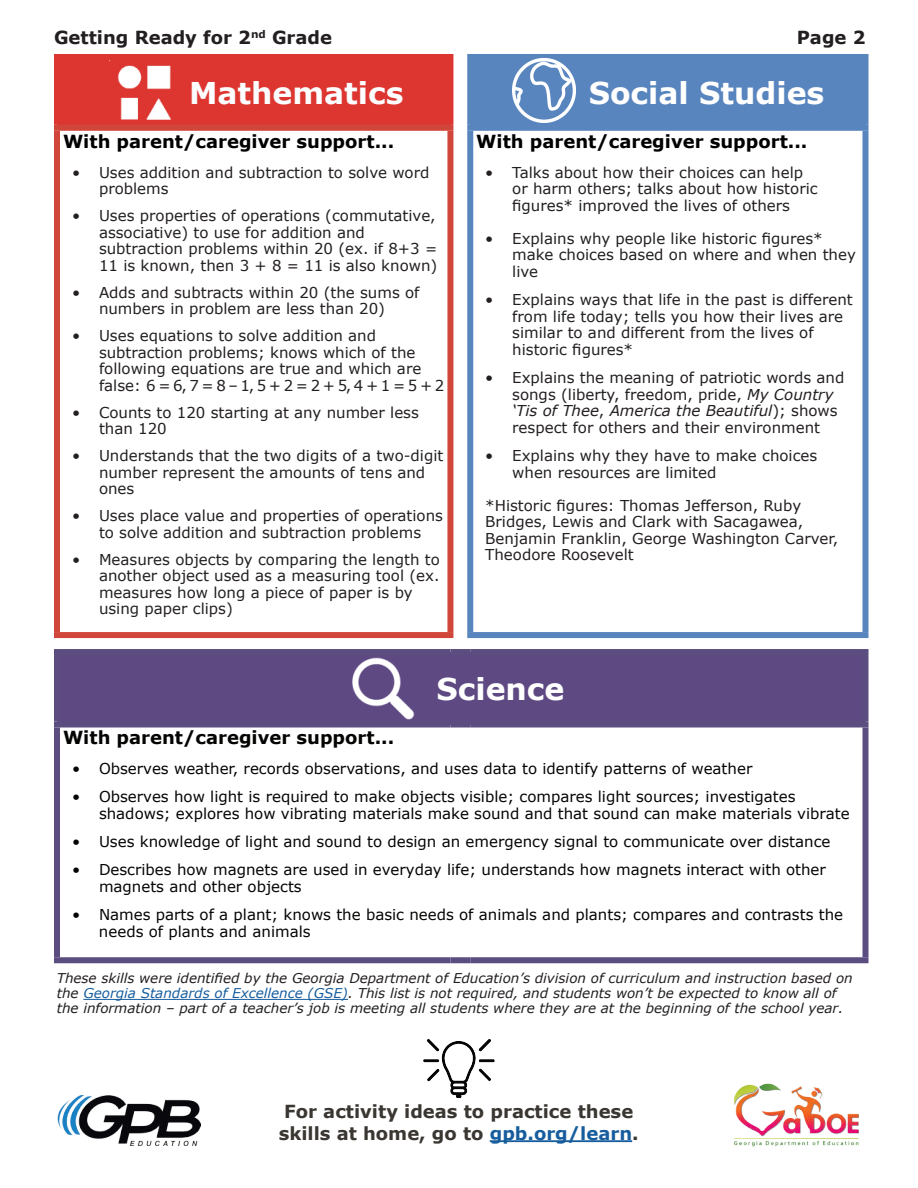
<style>
.page{position:relative;width:918px;height:1188px;background:#fff}
.page>*{position:absolute;margin:0;border:0;box-sizing:border-box;transform-origin:0 0}
.t1{font:700 30px "Verdana";color:#fff}
.t2{font:700 30px "Verdana";color:#fbfdfe}
.t3{font:700 18px/21.6px "Verdana";color:#3a3631;text-align:center}
.t4{font:700 18px "Verdana";color:#000}
.t5{font:700 18px "Verdana";color:#040503}
.t6{font:700 18px "Verdana";color:#231f20}
.t7{font:15px/16.5px "Verdana";color:#231f20}
.t8{font:15px/17.2px "Verdana";color:#040503}
.t9{font:italic 13.5px/15px "Verdana";color:#231f20}
.s1{font-style:italic}
.s2{color:#175d9e}
</style>
<div class="page">
<img style="left:57px;top:1096px;width:144px;height:50px">
<img style="left:734px;top:1083px;width:125px;height:64px">
<hr style="left:490px;top:1140px;width:142px;height:2px;background:#175d9e">
<div style="left:57px;top:57px;width:393px;height:71px;background:#dd3631"></div>
<div style="left:470px;top:57px;width:396px;height:71px;background:#5985be"></div>
<div style="left:57px;top:652px;width:809px;height:72px;background:#5e4982"></div>
<div style="left:54px;top:54px;width:399px;height:6px;background:#dd3631"></div>
<div style="left:54px;top:60px;width:6px;height:65px;background:#dd3631"></div>
<div style="left:447px;top:60px;width:6px;height:65px;background:#dd3631"></div>
<div style="left:54px;top:125px;width:399px;height:6px;background:#d0463a"></div>
<div style="left:54px;top:131px;width:6px;height:501px;background:#d0463a"></div>
<div style="left:447px;top:131px;width:6px;height:501px;background:#d0463a"></div>
<div style="left:54px;top:632px;width:399px;height:6px;background:#d0463a"></div>
<div style="left:54px;top:728px;width:6px;height:229px;background:#5b4d80"></div>
<div style="left:862px;top:728px;width:6px;height:229px;background:#5b4d80"></div>
<div style="left:54px;top:957px;width:396px;height:6px;background:#5b4d80"></div>
<div style="left:450px;top:957px;width:20px;height:6px;background:#5b4d80"></div>
<div style="left:470px;top:957px;width:398px;height:6px;background:#5b4d80"></div>
<div style="left:54px;top:649px;width:396px;height:6px;background:#5b4d80"></div>
<div style="left:54px;top:655px;width:6px;height:67px;background:#5b4d80"></div>
<div style="left:450px;top:649px;width:20px;height:6px;background:#5b4d80"></div>
<div style="left:470px;top:649px;width:398px;height:6px;background:#5b4d80"></div>
<div style="left:862px;top:655px;width:6px;height:67px;background:#5b4d80"></div>
<div style="left:54px;top:722px;width:396px;height:6px;background:#5b4d80"></div>
<div style="left:450px;top:722px;width:20px;height:6px;background:#5b4d80"></div>
<div style="left:470px;top:722px;width:398px;height:6px;background:#5b4d80"></div>
<div style="left:467px;top:54px;width:401px;height:6px;background:#5985be"></div>
<div style="left:467px;top:60px;width:6px;height:65px;background:#5985be"></div>
<div style="left:862px;top:60px;width:6px;height:65px;background:#5985be"></div>
<div style="left:467px;top:125px;width:401px;height:6px;background:#5985be"></div>
<div style="left:467px;top:131px;width:6px;height:501px;background:#5985be"></div>
<div style="left:862px;top:131px;width:6px;height:501px;background:#5985be"></div>
<div style="left:467px;top:632px;width:401px;height:6px;background:#5985be"></div>
<hr style="left:83px;top:999px;width:265px;height:1px;background:#175d9e">
<img style="left:352px;top:657px;width:63px;height:63px">
<img style="left:110px;top:60px;width:61px;height:60px">
<img style="left:512px;top:58px;width:64px;height:64px">
<img style="left:423px;top:1040px;width:72px;height:58px">
<p class="t6" style="left:54px;top:25px;width:280px">Getting Ready for 2<sup>nd</sup> Grade</p>
<p class="t6" style="left:797px;top:25px;width:70px">Page 2</p>
<h1 class="t2" style="left:189px;top:72px;width:216px">Mathematics</h1>
<h1 class="t1" style="left:589px;top:72px;width:237px">Social Studies</h1>
<p class="t4" style="left:63px;top:128px;width:333px">With parent/caregiver support...</p>
<p class="t7" style="left:99px;top:164px;width:332px;text-indent:-27px">• Uses addition and subtraction to solve word problems</p>
<p class="t7" style="left:99px;top:207px;width:340px;text-indent:-27px">• Uses properties of operations (commutative, associative) to use for addition and subtraction problems within 20 (ex. if 8+3 = 11 is known, then 3 + 8 = 11 is also known)</p>
<p class="t7" style="left:72px;top:284px;width:349px;text-align:center">• Adds and subtracts within 20 (the sums of numbers in problem are less than 20)</p>
<p class="t7" style="left:99px;top:327px;width:347px;text-indent:-27px">• Uses equations to solve addition and subtraction problems; knows which of the following equations are true and which are false: 6 = 6, 7 = 8 – 1, 5 + 2 = 2 + 5, 4 + 1 = 5 + 2</p>
<p class="t7" style="left:99px;top:404px;width:321px;text-indent:-27px">• Counts to 120 starting at any number less than 120</p>
<p class="t7" style="left:99px;top:447px;width:346px;text-indent:-27px">• Understands that the two digits of a two-digit number represent the amounts of tens and ones</p>
<p class="t7" style="left:72px;top:507px;width:373px;text-align:center">• Uses place value and properties of operations to solve addition and subtraction problems</p>
<p class="t7" style="left:99px;top:551px;width:342px;text-indent:-27px">• Measures objects by comparing the length to another object used as a measuring tool (ex. measures how long a piece of paper is by using paper clips)</p>
<p class="t4" style="left:476px;top:128px;width:333px">With parent/caregiver support...</p>
<p class="t7" style="left:512px;top:164px;width:307px;text-indent:-27px">• Talks about how their choices can help or harm others; talks about how historic figures* improved the lives of others</p>
<p class="t7" style="left:512px;top:230px;width:345px;text-indent:-27px">• Explains why people like historic figures* make choices based on where and when they live</p>
<p class="t7" style="left:512px;top:291px;width:342px;text-indent:-27px">• Explains ways that life in the past is different from life today; tells you how their lives are similar to and different from the lives of historic figures*</p>
<p class="t7" style="left:512px;top:369px;width:334px;text-indent:-27px">• Explains the meaning of patriotic words and songs (liberty, freedom, pride, <span class="s1">My Country ‘Tis of Thee</span>, <span class="s1">America the Beautiful</span>); shows respect for others and their environment</p>
<p class="t7" style="left:512px;top:447px;width:307px;text-indent:-27px">• Explains why they have to make choices when resources are limited</p>
<p class="t7" style="left:485px;top:497px;width:355px">*Historic figures: Thomas Jefferson, Ruby Bridges, Lewis and Clark with Sacagawea, Benjamin Franklin, George Washington Carver, Theodore Roosevelt</p>
<h1 class="t1" style="left:436px;top:668px;width:130px">Science</h1>
<p class="t5" style="left:63px;top:725px;width:333px">With parent/caregiver support...</p>
<p class="t8" style="left:72px;top:760px;width:682px">• Observes weather, records observations, and uses data to identify patterns of weather</p>
<p class="t8" style="left:99px;top:788px;width:752px;text-indent:-27px">• Observes how light is required to make objects visible; compares light sources; investigates shadows; explores how vibrating materials make sound and that sound can make materials vibrate</p>
<p class="t8" style="left:72px;top:833px;width:760px">• Uses knowledge of light and sound to design an emergency signal to communicate over distance</p>
<p class="t8" style="left:99px;top:861px;width:729px;text-indent:-27px">• Describes how magnets are used in everyday life; understands how magnets interact with other magnets and other objects</p>
<p class="t8" style="left:99px;top:906px;width:746px;text-indent:-27px">• Names parts of a plant; knows the basic needs of animals and plants; compares and contrasts the needs of plants and animals</p>
<p class="t9" style="left:57px;top:971px;width:798px">These skills were identified by the Georgia Department of Education’s division of curriculum and instruction based on the <span class="s2">Georgia Standards of Excellence (GSE)</span>. This list is not required, and students won’t be expected to know all of the information – part of a teacher’s job is meeting all students where they are at the beginning of the school year.</p>
<p class="t3" style="left:279px;top:1101px;width:362px">For activity ideas to practice these skills at home, go to <span class="s2">gpb.org/learn</span>.</p>
</div>
